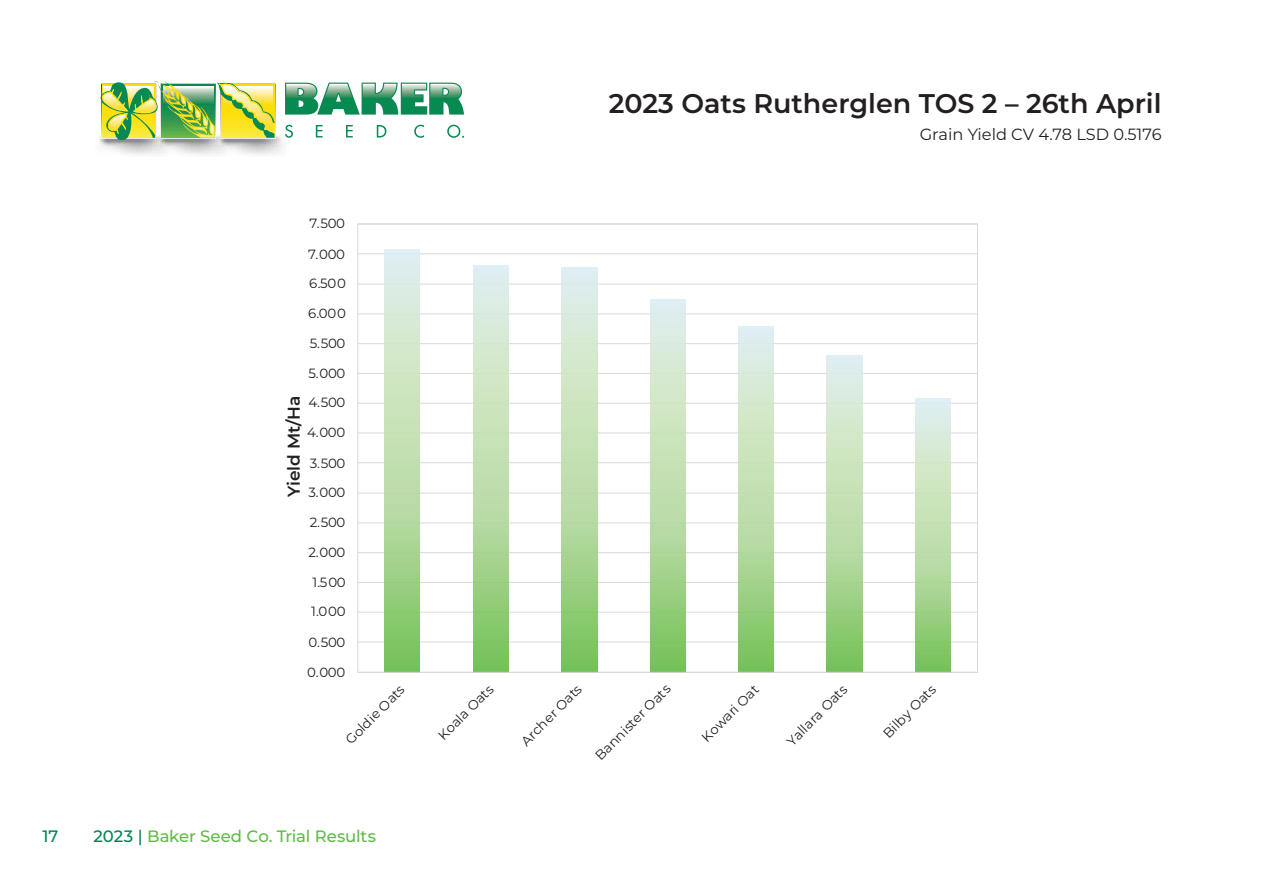
<style>
.page{position:relative;width:1263px;height:893px;background:#fff}
.page>*{position:absolute;margin:0;border:0;box-sizing:border-box;transform-origin:0 0}
.t1{font:600 27px "Montserrat";color:#231f20}
.t2{font:600 16.95px "Montserrat";color:#231f20}
.t3{font:500 16.5px "Montserrat";letter-spacing:-.005em;color:#60bb46}
.t4{font:500 16.5px "Montserrat";color:#008551}
.t5{font:16.2px "Montserrat";color:#231f20}
.t6{font:13.35px "Montserrat";letter-spacing:-.025em;color:#231f20}
.s1{color:#008551}
</style>
<div class="page">
<svg style="left:99px;top:81px;width:365px;height:74px"></svg>
<hr style="left:358px;top:641px;width:619px;height:1px;background:#dad9d8">
<hr style="left:358px;top:612px;width:619px;height:1px;background:#dad9d8">
<hr style="left:358px;top:582px;width:619px;height:1px;background:#dad9d8">
<hr style="left:358px;top:552px;width:619px;height:1px;background:#dad9d8">
<hr style="left:358px;top:522px;width:619px;height:1px;background:#dad9d8">
<hr style="left:358px;top:493px;width:619px;height:1px;background:#dad9d8">
<hr style="left:358px;top:462px;width:619px;height:1px;background:#dad9d8">
<hr style="left:358px;top:432px;width:619px;height:1px;background:#dad9d8">
<hr style="left:358px;top:403px;width:619px;height:1px;background:#dad9d8">
<hr style="left:358px;top:373px;width:619px;height:1px;background:#dad9d8">
<hr style="left:358px;top:343px;width:619px;height:1px;background:#dad9d8">
<hr style="left:358px;top:313px;width:619px;height:1px;background:#dad9d8">
<hr style="left:358px;top:284px;width:619px;height:1px;background:#dad9d8">
<hr style="left:358px;top:253px;width:619px;height:1px;background:#dad9d8">
<svg style="left:384px;top:249px;width:36px;height:422px;background:#b8dcaa"></svg>
<svg style="left:473px;top:265px;width:35px;height:406px;background:#b8dcaa"></svg>
<svg style="left:561px;top:267px;width:36px;height:404px;background:#b8dcaa"></svg>
<svg style="left:650px;top:300px;width:35px;height:371px;background:#b8dcaa"></svg>
<svg style="left:739px;top:327px;width:35px;height:344px;background:#b8dcaa"></svg>
<svg style="left:827px;top:355px;width:35px;height:316px;background:#b8dcab"></svg>
<svg style="left:915px;top:399px;width:36px;height:272px;background:#b8dcab"></svg>
<p class="t6" style="left:310px;top:214px;width:37px">7.500</p>
<p class="t6" style="left:308px;top:245px;width:38px">7.000</p>
<p class="t6" style="left:309px;top:274px;width:38px">6.500</p>
<p class="t6" style="left:308px;top:304px;width:40px">6.000</p>
<p class="t6" style="left:310px;top:334px;width:37px">5.500</p>
<p class="t6" style="left:309px;top:364px;width:38px">5.000</p>
<p class="t2" style="left:282px;top:497px;width:103px;rotate:-90deg">Yield Mt/Ha</p>
<p class="t6" style="left:309px;top:394px;width:38px">4.500</p>
<p class="t6" style="left:307px;top:423px;width:40px">4.000</p>
<p class="t6" style="left:310px;top:454px;width:37px">3.500</p>
<p class="t6" style="left:309px;top:483px;width:38px">3.000</p>
<p class="t6" style="left:310px;top:513px;width:37px">2.500</p>
<p class="t6" style="left:309px;top:543px;width:38px">2.000</p>
<p class="t6" style="left:313px;top:573px;width:35px">1.500</p>
<p class="t6" style="left:311px;top:602px;width:36px">1.000</p>
<p class="t6" style="left:309px;top:633px;width:38px">0.500</p>
<p class="t6" style="left:307px;top:663px;width:40px">0.000</p>
<p class="t1" style="left:609px;top:84px;width:554px">2023 Oats Rutherglen TOS 2 – 26th April</p>
<p class="t5" style="left:920px;top:123px;width:243px">Grain Yield CV 4.78 LSD 0.5176</p>
<p class="t6" style="left:341px;top:735px;width:78px;rotate:-45deg">Goldie Oats</p>
<p class="t6" style="left:434px;top:731px;width:74px;rotate:-45deg">Koala Oats</p>
<p class="t6" style="left:517px;top:737px;width:81px;rotate:-45deg">Arch er Oats</p>
<p class="t6" style="left:591px;top:751px;width:102px;rotate:-45deg">B annister Oats</p>
<p class="t6" style="left:697px;top:733px;width:76px;rotate:-45deg">Kow ari Oat</p>
<p class="t6" style="left:782px;top:737px;width:81px;rotate:-45deg">Yallara Oats</p>
<p class="t6" style="left:879px;top:729px;width:70px;rotate:-45deg">B ilb y Oats</p>
<p class="t4" style="left:43px;top:825px;width:17px">17</p>
<p class="t3" style="left:94px;top:825px;width:284px"><span class="s1">2023 |</span> Baker Seed Co. Trial Results</p>
</div>
